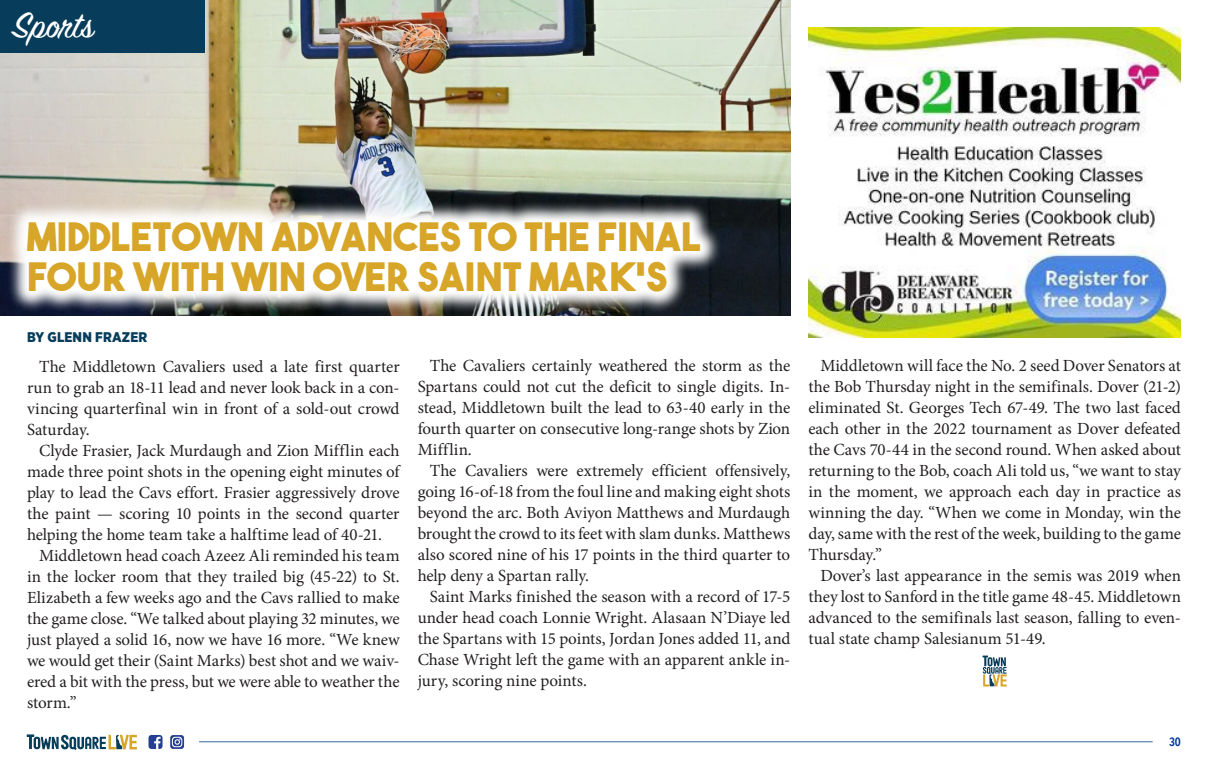
<style>
.page{position:relative;width:1208px;height:769px;background:#fff}
.page>*{position:absolute;margin:0;border:0;box-sizing:border-box;transform-origin:0 0}
.t1{font:40px "Sign Painter House Script";color:#fff}
.t2{font:39px/40px "The Bold Font";letter-spacing:.01em;color:#d7a628}
.body_copy{font:17px/21px "Minion Pro";letter-spacing:-.005em;color:#231f20;text-align:justify}
.t3{font:900 14px "Gotham Narrow";letter-spacing:.015em;color:#073d5a}
.t4{font:600 12px "Avenir Next Condensed";color:#039}
</style>
<div class="page">
<img style="left:0;top:0;width:790px;height:315px">
<hr style="left:199px;top:740px;width:953px;height:1px;background:#369">
<svg style="left:148px;top:735px;width:14px;height:13px"></svg>
<svg style="left:170px;top:735px;width:14px;height:13px"></svg>
<svg style="left:27px;top:734px;width:110px;height:15px"></svg>
<div style="left:0;top:0;width:204px;height:52px;background:#073d5a"></div>
<svg style="left:982px;top:655px;width:24px;height:31px"></svg>
<svg style="left:6px;top:201px;width:715px;height:112px"></svg>
<img style="left:808px;top:27px;width:372px;height:310px">
<p class="t1" style="left:13px;top:0;width:82px">Sports</p>
<p class="t2" style="left:27px;top:216px;width:675px">MIDDLETOWN ADVANCES TO THE FINAL<br>FOUR WITH WIN OVER SAINT MARK’S</p>
<p class="t3" style="left:27px;top:327px;width:122px">BY GLENN FRAZER</p>
<p class="body_copy" style="left:27px;top:356px;width:374px;text-indent:12px">The Middletown Cavaliers used a late first quarter run to grab an 18-11 lead and never look back in a con&shy;vincing quarterfinal win in front of a sold-out crowd Saturday.</p>
<p class="body_copy" style="left:27px;top:440px;width:374px;text-indent:12px">Clyde Frasier, Jack Murdaugh and Zion Mifflin each made three point shots in the opening eight minutes of play to lead the Cavs effort. Frasier aggressively drove the paint — scoring 10 points in the second quarter helping the home team take a halftime lead of 40-21.</p>
<p class="body_copy" style="left:27px;top:545px;width:374px;text-indent:12px">Middletown head coach Azeez Ali reminded his team in the locker room that they trailed big (45-22) to St.<br>Elizabeth a few weeks ago and the Cavs rallied to make the game close. “We talked about playing 32 minutes, we just played a solid 16, now we have 16 more. “We knew we would get their (Saint Marks) best shot and we waiv&shy;ered a bit with the press, but we were able to weather the storm.”</p>
<p class="body_copy" style="left:417px;top:354px;width:374px;text-indent:12px">The Cavaliers certainly weathered the storm as the Spartans could not cut the deficit to single digits. In&shy;stead, Middletown built the lead to 63-40 early in the fourth quarter on consecutive long-range shots by Zion Mifflin.</p>
<p class="body_copy" style="left:417px;top:459px;width:374px;text-indent:12px">The Cavaliers were extremely efficient offensively, going 16-of-18 from the foul line and making eight shots beyond the arc. Both Aviyon Matthews and Murdaugh brought the crowd to its feet with slam dunks. Matthews also scored nine of his 17 points in the third quarter to help deny a Spartan rally.</p>
<p class="body_copy" style="left:417px;top:585px;width:374px;text-indent:12px">Saint Marks finished the season with a record of 17-5 under head coach Lonnie Wright. Alasaan N’Diaye led the Spartans with 15 points, Jordan Jones added 11, and Chase Wright left the game with an apparent ankle in&shy;jury, scoring nine points.</p>
<p class="body_copy" style="left:808px;top:354px;width:374px;text-indent:12px">Middletown will face the No. 2 seed Dover Senators at the Bob Thursday night in the semifinals. Dover (21-2) eliminated St. Georges Tech 67-49. The two last faced each other in the 2022 tournament as Dover defeated the Cavs 70-44 in the second round. When asked about returning to the Bob, coach Ali told us, “we want to stay in the moment, we approach each day in practice as winning the day. “When we come in Monday, win the day, same with the rest of the week, building to the game Thursday.”</p>
<p class="body_copy" style="left:808px;top:564px;width:374px;text-indent:12px">Dover’s last appearance in the semis was 2019 when they lost to Sanford in the title game 48-45. Middletown advanced to the semifinals last season, falling to even&shy;tual state champ Salesianum 51-49.</p>
<p class="t4" style="left:1168px;top:731px;width:13px">30</p>
</div>
